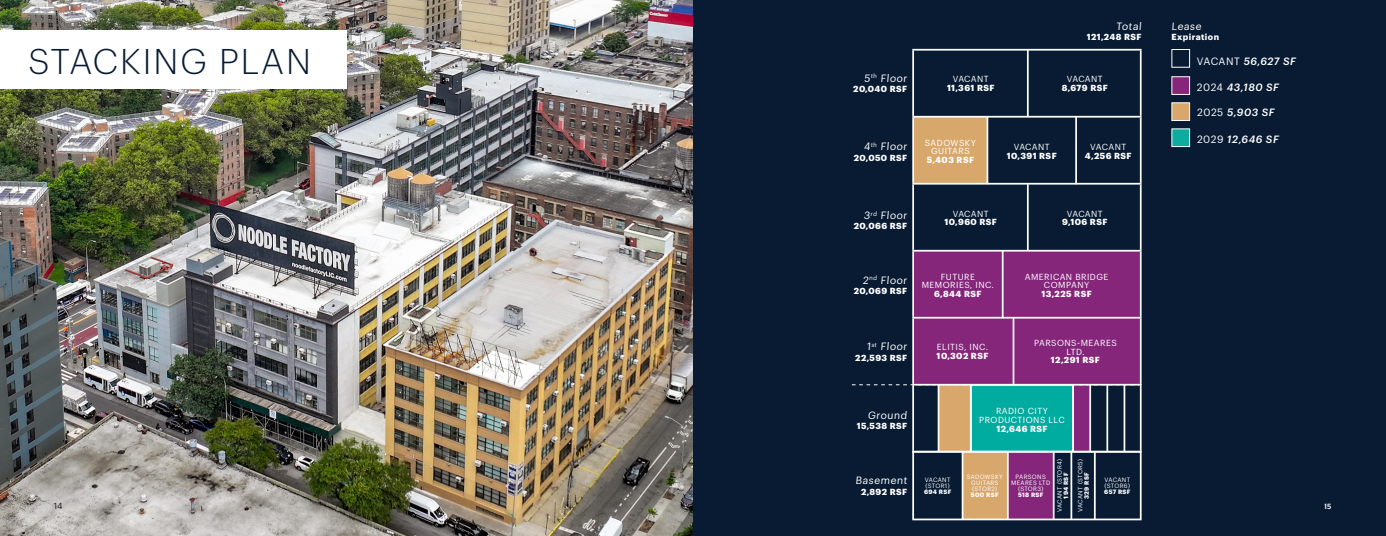
<style>
.page{position:relative;width:1386px;height:536px;background:#fff}
.page>*{position:absolute;margin:0;border:0;box-sizing:border-box;transform-origin:0 0}
.Content_Table_-_Headline{font:300 35px "Graphik";letter-spacing:.055em;color:#081b33}
.Title_-_Subline{font:10.33px "Graphik";color:#fff}
.Title_-_Subline-2{font:italic 500 10.33px "Graphik";letter-spacing:.05em;color:#fff}
.t1{font:8.75px "Graphik";color:#231f20}
.t2{font:700 8.75px "Mr Eaves XL Mod OT";color:#fff}
.Title_-_Subline-3{font:700 8.66px "Graphik";letter-spacing:.05em;color:#fff}
.Title_-_Subline-4{font:8.66px/8.7px "Graphik";letter-spacing:.055em;color:#fff;text-align:center}
.Title_-_Subline-5{font:6.12px/6.1px "Graphik";letter-spacing:.055em;color:#fff;text-align:center}
.Title_-_Subline-6{font:700 6.12px "Graphik";letter-spacing:.05em;color:#fff}
.s1{font-weight:400;font-style:normal}
</style>
<div class="page">
<div style="left:693px;top:0;width:693px;height:536px;background:#081b33"></div>
<img style="left:0;top:0;width:693px;height:536px">
<div style="left:0;top:30px;width:346px;height:59px;background:#fff"></div>
<div style="left:963px;top:452px;width:45px;height:67px;background:#d8a76c"></div>
<div style="left:913px;top:116px;width:74px;height:67px;background:#d8a76c"></div>
<div style="left:913px;top:250px;width:90px;height:68px;background:#85267b"></div>
<div style="left:1003px;top:250px;width:137px;height:68px;background:#85267b"></div>
<div style="left:913px;top:318px;width:227px;height:66px;background:#85267b"></div>
<div style="left:1073px;top:384px;width:17px;height:67px;background:#85267b"></div>
<div style="left:1008px;top:452px;width:46px;height:67px;background:#85267b"></div>
<div style="left:939px;top:384px;width:32px;height:67px;background:#d9a76c"></div>
<div style="left:971px;top:384px;width:102px;height:67px;background:#00ac9f;border:1px solid #fff"></div>
<svg style="left:852px;top:384px;width:60px;height:1px"></svg>
<hr style="left:938px;top:384px;width:1px;height:67px;background:#fff">
<hr style="left:970px;top:384px;width:2px;height:67px;background:#fff">
<hr style="left:1013px;top:317px;width:1px;height:68px;background:#fff">
<hr style="left:1002px;top:250px;width:2px;height:68px;background:#fff">
<hr style="left:1027px;top:183px;width:2px;height:67px;background:#fff">
<hr style="left:1027px;top:49px;width:2px;height:67px;background:#fff">
<hr style="left:987px;top:117px;width:1px;height:67px;background:#fff">
<hr style="left:1075px;top:117px;width:2px;height:67px;background:#fff">
<hr style="left:1072px;top:384px;width:2px;height:67px;background:#fff">
<hr style="left:1089px;top:384px;width:2px;height:67px;background:#fff">
<hr style="left:1106px;top:384px;width:2px;height:67px;background:#fff">
<hr style="left:1124px;top:384px;width:1px;height:67px;background:#fff">
<hr style="left:912px;top:49px;width:230px;height:2px;background:#fff">
<hr style="left:912px;top:51px;width:2px;height:65px;background:#fff">
<hr style="left:1140px;top:51px;width:2px;height:65px;background:#fff">
<hr style="left:912px;top:116px;width:230px;height:1px;background:#fff">
<hr style="left:912px;top:117px;width:2px;height:66px;background:#fff">
<hr style="left:1140px;top:117px;width:2px;height:66px;background:#fff">
<hr style="left:912px;top:183px;width:230px;height:1px;background:#fff">
<hr style="left:912px;top:184px;width:2px;height:66px;background:#fff">
<hr style="left:1140px;top:184px;width:2px;height:66px;background:#fff">
<hr style="left:912px;top:250px;width:230px;height:1px;background:#fff">
<hr style="left:912px;top:251px;width:2px;height:66px;background:#fff">
<hr style="left:1140px;top:251px;width:2px;height:66px;background:#fff">
<hr style="left:912px;top:317px;width:230px;height:1px;background:#fff">
<hr style="left:912px;top:318px;width:2px;height:65px;background:#fff">
<hr style="left:1140px;top:318px;width:2px;height:65px;background:#fff">
<hr style="left:912px;top:383px;width:230px;height:2px;background:#fff">
<hr style="left:912px;top:385px;width:2px;height:65px;background:#fff">
<hr style="left:1140px;top:385px;width:2px;height:65px;background:#fff">
<div style="left:1171px;top:76px;width:19px;height:19px;background:#85267b;border:1px solid #fff"></div>
<div style="left:1171px;top:102px;width:19px;height:19px;background:#d8a76c;border:1px solid #fff"></div>
<div style="left:1171px;top:128px;width:19px;height:19px;background:#0eac9f;border:1px solid #fff"></div>
<div style="left:1171px;top:49px;width:19px;height:19px;background:#081b33;border:1px solid #fff"></div>
<div style="left:912px;top:450px;width:230px;height:70px;border:2px solid #fff"></div>
<hr style="left:962px;top:452px;width:1px;height:67px;background:#fff">
<hr style="left:1007px;top:452px;width:2px;height:67px;background:#fff">
<hr style="left:1053px;top:452px;width:2px;height:67px;background:#fff">
<hr style="left:1071px;top:452px;width:1px;height:67px;background:#fff">
<hr style="left:1094px;top:452px;width:2px;height:67px;background:#fff">
<p class="Content_Table_-_Headline" style="left:29px;top:36px;width:284px">STACKING PLAN</p>
<p class="Title_-_Subline" style="left:1116px;top:18px;width:28px">Total</p>
<p class="Title_-_Subline-3" style="left:1087px;top:30px;width:56px">121,248 RSF</p>
<p class="Title_-_Subline" style="left:1171px;top:18px;width:33px">Lease</p>
<p class="Title_-_Subline-3" style="left:1171px;top:30px;width:49px">Expiration</p>
<p class="Title_-_Subline" style="left:864px;top:70px;width:46px">5<sup>th</sup> Floor</p>
<p class="Title_-_Subline-3" style="left:853px;top:82px;width:55px">20,040 RSF</p>
<p class="Title_-_Subline-4" style="left:953px;top:74px;width:37px">VACANT</p>
<p class="Title_-_Subline-3" style="left:947px;top:81px;width:49px">11,361 RSF</p>
<p class="Title_-_Subline-4" style="left:1067px;top:74px;width:37px">VACANT</p>
<p class="Title_-_Subline-3" style="left:1062px;top:81px;width:48px">8,679 RSF</p>
<p class="Title_-_Subline" style="left:864px;top:139px;width:46px">4<sup>th</sup> Floor</p>
<p class="Title_-_Subline-3" style="left:854px;top:151px;width:55px">20,050 RSF</p>
<p class="Title_-_Subline-4" style="left:925px;top:137px;width:52px">SADOWSKY</p>
<p class="Title_-_Subline-4" style="left:931px;top:146px;width:40px">GUITARS</p>
<p class="Title_-_Subline-3" style="left:927px;top:153px;width:49px">5,403 RSF</p>
<p class="Title_-_Subline-4" style="left:1014px;top:142px;width:37px">VACANT</p>
<p class="Title_-_Subline-3" style="left:1007px;top:149px;width:51px">10,391 RSF</p>
<p class="Title_-_Subline-4" style="left:1090px;top:142px;width:37px">VACANT</p>
<p class="Title_-_Subline-3" style="left:1085px;top:149px;width:48px">4,256 RSF</p>
<p class="Title_-_Subline-2" style="left:1197px;top:53px;width:101px"><span class="s1">VACANT</span> 56,627 SF</p>
<p class="Title_-_Subline-2" style="left:1197px;top:80px;width:84px"><span class="s1">2024</span> 43,180 SF</p>
<p class="Title_-_Subline-2" style="left:1197px;top:105px;width:79px"><span class="s1">2025</span> 5,903 SF</p>
<p class="Title_-_Subline-2" style="left:1197px;top:131px;width:83px"><span class="s1">2029</span> 12,646 SF</p>
<p class="Title_-_Subline" style="left:864px;top:207px;width:46px">3<sup>rd</sup> Floor</p>
<p class="Title_-_Subline-3" style="left:854px;top:219px;width:55px">20,066 RSF</p>
<p class="Title_-_Subline-4" style="left:953px;top:208px;width:37px">VACANT</p>
<p class="Title_-_Subline-3" style="left:945px;top:215px;width:54px">10,960 RSF</p>
<p class="Title_-_Subline-4" style="left:1067px;top:208px;width:37px">VACANT</p>
<p class="Title_-_Subline-3" style="left:1062px;top:215px;width:47px">9,106 RSF</p>
<p class="Title_-_Subline" style="left:863px;top:272px;width:47px">2<sup>nd</sup> Floor</p>
<p class="Title_-_Subline-3" style="left:854px;top:284px;width:55px">20,069 RSF</p>
<p class="Title_-_Subline-4" style="left:941px;top:271px;width:36px">FUTURE</p>
<p class="Title_-_Subline-4" style="left:922px;top:280px;width:74px">MEMORIES, INC.</p>
<p class="Title_-_Subline-3" style="left:934px;top:287px;width:49px">6,844 RSF</p>
<p class="Title_-_Subline-4" style="left:1025px;top:271px;width:85px">AMERICAN BRIDGE</p>
<p class="Title_-_Subline-4" style="left:1044px;top:280px;width:47px">COMPANY</p>
<p class="Title_-_Subline-3" style="left:1041px;top:287px;width:52px">13,225 RSF</p>
<p class="Title_-_Subline" style="left:867px;top:338px;width:43px">1<sup>st</sup> Floor</p>
<p class="Title_-_Subline-3" style="left:855px;top:350px;width:53px">22,593 RSF</p>
<p class="Title_-_Subline-4" style="left:937px;top:342px;width:53px">ELITIS, INC.</p>
<p class="Title_-_Subline-3" style="left:937px;top:349px;width:53px">10,302 RSF</p>
<p class="Title_-_Subline-4" style="left:1034px;top:337px;width:84px">PARSONS-MEARES<br>LTD.</p>
<p class="Title_-_Subline-3" style="left:1051px;top:353px;width:50px">12,291 RSF</p>
<p class="Title_-_Subline" style="left:868px;top:407px;width:42px">Ground</p>
<p class="Title_-_Subline-3" style="left:857px;top:419px;width:52px">15,538 RSF</p>
<p class="Title_-_Subline-4" style="left:996px;top:406px;width:53px">RADIO CITY</p>
<p class="Title_-_Subline-4" style="left:979px;top:414px;width:87px">PRODUCTIONS LLC</p>
<p class="Title_-_Subline-3" style="left:996px;top:421px;width:53px">12,646 RSF</p>
<p class="Title_-_Subline-5" style="left:1056px;top:512px;width:55px;rotate:-90deg">VACANT (STOR4)</p>
<p class="Title_-_Subline-5" style="left:1077px;top:512px;width:55px;rotate:-90deg">VACANT (STOR5)</p>
<p class="Title_-_Subline-6" style="left:1082px;top:499px;width:28px;rotate:-90deg">329 RSF</p>
<p class="Title_-_Subline-5" style="left:1105px;top:476px;width:27px">VACANT</p>
<p class="Title_-_Subline-6" style="left:1061px;top:498px;width:27px;rotate:-90deg">194 RSF</p>
<p class="Title_-_Subline-5" style="left:967px;top:473px;width:38px">SADOWSKY<br>GUITARS</p>
<p class="Title_-_Subline-5" style="left:972px;top:485px;width:27px">(STOR2)</p>
<p class="Title_-_Subline-6" style="left:971px;top:490px;width:29px">500 RSF</p>
<p class="Title_-_Subline-5" style="left:1011px;top:473px;width:41px">PARSONS<br>MEARES LTD</p>
<p class="Title_-_Subline-5" style="left:1018px;top:485px;width:27px">(STOR3)</p>
<p class="Title_-_Subline-6" style="left:1018px;top:490px;width:27px">518 RSF</p>
<p class="Title_-_Subline" style="left:855px;top:472px;width:54px">Basement</p>
<p class="Title_-_Subline-3" style="left:861px;top:484px;width:48px">2,892 RSF</p>
<p class="Title_-_Subline-5" style="left:925px;top:476px;width:27px">VACANT</p>
<p class="Title_-_Subline-5" style="left:926px;top:482px;width:26px">(STOR1)</p>
<p class="Title_-_Subline-6" style="left:924px;top:487px;width:29px">694 RSF</p>
<p class="Title_-_Subline-5" style="left:1105px;top:482px;width:27px">(STOR6)</p>
<p class="Title_-_Subline-6" style="left:1104px;top:487px;width:28px">657 RSF</p>
<p class="t1" style="left:54px;top:499px;width:10px">14</p>
<p class="t2" style="left:1324px;top:501px;width:8px">15</p>
</div>
